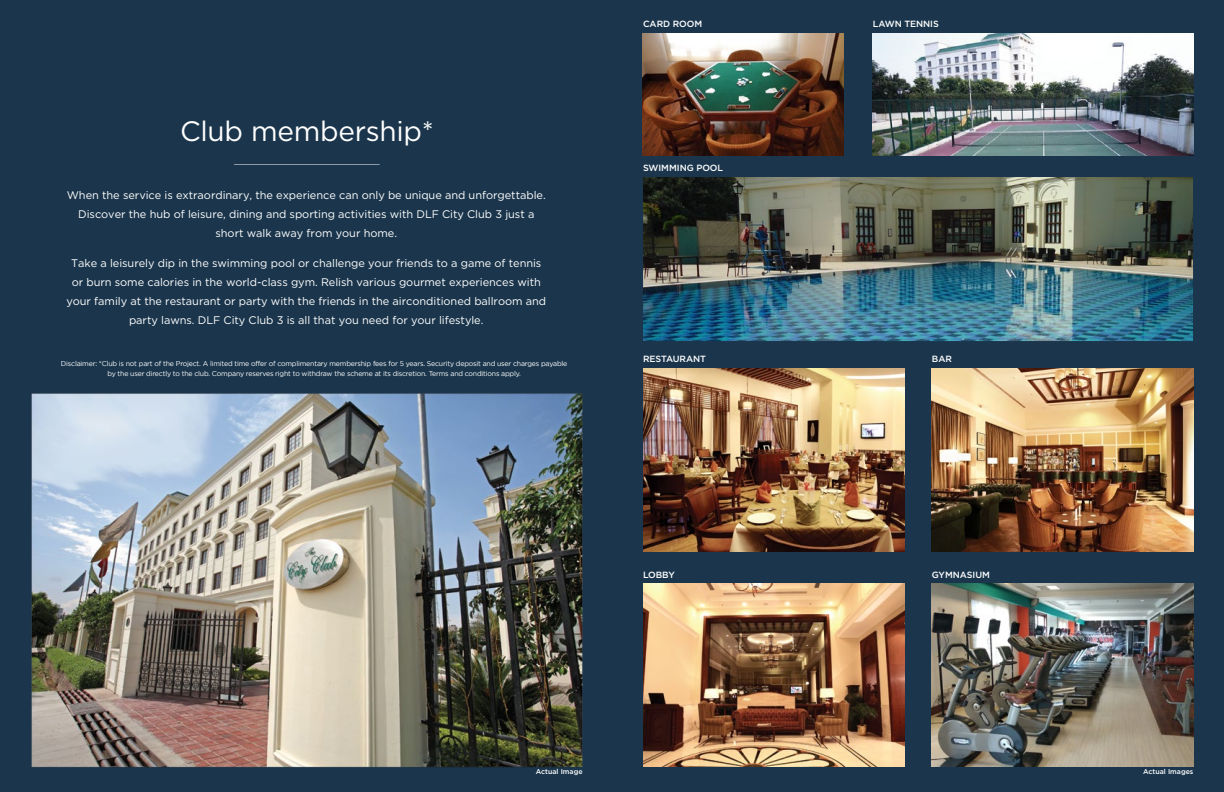
<style>
.page{position:relative;width:1224px;height:792px;background:#1b364c}
.page>*{position:absolute;margin:0;border:0;box-sizing:border-box;transform-origin:0 0}
.t1{font:28px "Gotham";letter-spacing:-.01em;color:#fff}
.t2{font:11px/19px "Gotham";letter-spacing:-.005em;color:#fff;text-align:center}
.t3{font:500 9px "Gotham";letter-spacing:-.005em;color:#fff}
.t4{font:7px/10px "Gotham";letter-spacing:-.025em;color:#fff;text-align:center}
.t5{font:500 7px "Gotham";color:#fff}
</style>
<div class="page">
<img style="left:31px;top:393px;width:552px;height:375px">
<svg style="left:234px;top:164px;width:146px;height:1px"></svg>
<img style="left:643px;top:177px;width:550px;height:164px">
<img style="left:643px;top:34px;width:200px;height:121px">
<img style="left:873px;top:34px;width:320px;height:121px">
<img style="left:643px;top:369px;width:262px;height:183px">
<img style="left:932px;top:369px;width:261px;height:183px">
<img style="left:643px;top:584px;width:262px;height:183px">
<img style="left:932px;top:584px;width:261px;height:183px">
<h1 class="t1" style="left:180px;top:116px;width:255px">Club membership*</h1>
<p class="t2" style="left:67px;top:185px;width:480px">When the service is extraordinary, the experience can only be unique and unforgettable.<br>Discover the hub of leisure, dining and sporting activities with DLF City Club 3 just a short walk away from your home.</p>
<p class="t2" style="left:66px;top:253px;width:481px">Take a leisurely dip in the swimming pool or challenge your friends to a game of tennis or burn some calories in the world-class gym. Relish various gourmet experiences with your family at the restaurant or party with the friends in the airconditioned ballroom and party lawns. DLF City Club 3 is all that you need for your lifestyle.</p>
<p class="t4" style="left:61px;top:358px;width:508px">Disclaimer: *Club is not part of the Project. A limited time offer of complimentary membership fees for 5 years. Security deposit and user charges payable by the user directly to the club. Company reserves right to withdraw the scheme at its discretion. Terms and conditions apply.</p>
<p class="t3" style="left:643px;top:18px;width:61px">CARD ROOM</p>
<p class="t3" style="left:873px;top:18px;width:67px">LAWN TENNIS</p>
<p class="t3" style="left:643px;top:161px;width:82px">SWIMMING POOL</p>
<p class="t3" style="left:643px;top:353px;width:65px">RESTAURANT</p>
<p class="t3" style="left:932px;top:353px;width:22px">BAR</p>
<p class="t3" style="left:643px;top:569px;width:33px">LOBBY</p>
<p class="t3" style="left:932px;top:569px;width:60px">GYMNASIUM</p>
<p class="t5" style="left:536px;top:767px;width:48px">Actual Image</p>
<p class="t5" style="left:1143px;top:767px;width:52px">Actual Images</p>
</div>
